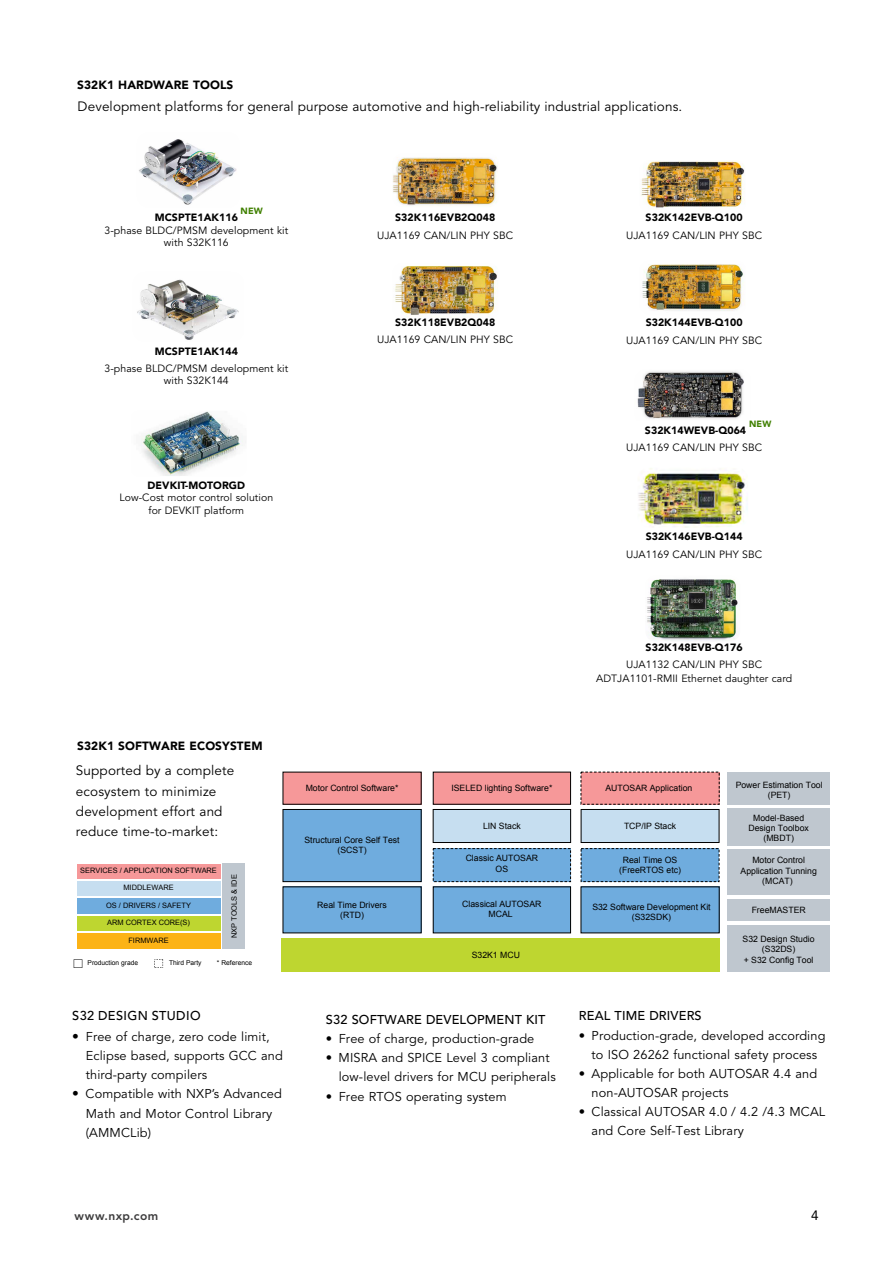
<style>
.page{position:relative;width:893px;height:1263px;background:#fff}
.page>*{position:absolute;margin:0;border:0;box-sizing:border-box;transform-origin:0 0}
.Body_Text{font:13.5px/20.2px "Avenir LT Std";letter-spacing:.01em;color:#000}
.Headline{font:13.5px "Avenir LT Std";color:#000}
.t1{font:12.75px/19.2px "Avenir LT Std";letter-spacing:.01em;color:#000}
.t2{font:500 12.75px "Avenir LT Std";letter-spacing:.01em;color:#000}
.t3{font:500 12.75px "Avenir LT Std";letter-spacing:.03em;color:#000}
.URLBackPage{font:800 12px "Avenir LT Std";letter-spacing:.035em;color:#3d3c3d}
.Body_Text_Header{font:900 11.85px "Avenir LT Std";letter-spacing:.01em;color:#000}
.Table_Body_Text{font:10.5px/17.2px "Avenir LT Std";letter-spacing:.005em;color:#000;text-align:center}
.Table_Body_Text-2{font:900 10.5px "Avenir LT Std";letter-spacing:.005em;color:#000}
.t4{font:900 9px "Avenir LT Std";letter-spacing:.015em;color:#408002}
.t5{font:8.7px/10.5px "Arial";color:#000;text-align:center}
.t6{font:8.7px/10.5px "Arial";color:#000;text-align:center}
.t7{font:7.35px "Arial";color:#000}
.t8{font:6.6px "Arial";color:#000}
.s1{font-weight:900}
.s2{font-size:13.5px}
.s3{font-style:inherit}
</style>
<div class="page">
<img style="left:139px;top:139px;width:98px;height:66px">
<img style="left:393px;top:157px;width:105px;height:50px">
<img style="left:641px;top:161px;width:104px;height:47px">
<img style="left:137px;top:279px;width:102px;height:61px">
<img style="left:395px;top:266px;width:103px;height:51px">
<img style="left:642px;top:264px;width:101px;height:47px">
<img style="left:141px;top:411px;width:102px;height:65px">
<img style="left:637px;top:371px;width:107px;height:48px">
<img style="left:638px;top:468px;width:110px;height:60px">
<img style="left:647px;top:579px;width:92px;height:62px">
<div style="left:282px;top:938px;width:438px;height:33px;background:#bed630"></div>
<div style="left:283px;top:887px;width:138px;height:46px;background:#6facde"></div>
<div style="left:283px;top:809px;width:138px;height:73px;background:#6facde"></div>
<div style="left:283px;top:809px;width:138px;height:73px;border:1px solid #000"></div>
<div style="left:433px;top:848px;width:138px;height:34px;background:#6facde"></div>
<div style="left:433px;top:848px;width:138px;height:34px;border:1px dashed #000"></div>
<div style="left:581px;top:848px;width:138px;height:34px;background:#6facde"></div>
<div style="left:581px;top:848px;width:138px;height:34px;border:1px dashed #000"></div>
<div style="left:433px;top:809px;width:138px;height:33px;background:#c6def0"></div>
<div style="left:433px;top:809px;width:138px;height:34px;border:1px solid #000"></div>
<div style="left:581px;top:809px;width:138px;height:33px;background:#c6def0"></div>
<div style="left:581px;top:809px;width:138px;height:34px;border:1px solid #000"></div>
<div style="left:283px;top:772px;width:138px;height:32px;background:#f69899"></div>
<div style="left:433px;top:772px;width:138px;height:32px;background:#f69899"></div>
<div style="left:581px;top:772px;width:138px;height:32px;background:#f69899"></div>
<div style="left:77px;top:864px;width:143px;height:14px;background:#f69899"></div>
<div style="left:77px;top:881px;width:143px;height:15px;background:#c6def0"></div>
<div style="left:77px;top:898px;width:143px;height:16px;background:#6facde"></div>
<div style="left:77px;top:916px;width:143px;height:15px;background:#bed630"></div>
<div style="left:77px;top:933px;width:143px;height:16px;background:#fcb316"></div>
<div style="left:222px;top:864px;width:23px;height:85px;background:#bfc7cf"></div>
<div style="left:727px;top:925px;width:103px;height:46px;background:#bfc7cf"></div>
<div style="left:727px;top:899px;width:103px;height:22px;background:#bfc7cf"></div>
<div style="left:727px;top:849px;width:103px;height:46px;background:#bfc7cf"></div>
<div style="left:727px;top:809px;width:103px;height:37px;background:#bfc7cf"></div>
<div style="left:727px;top:772px;width:103px;height:32px;background:#bfc7cf"></div>
<div style="left:433px;top:887px;width:138px;height:46px;background:#6facde"></div>
<div style="left:581px;top:887px;width:138px;height:46px;background:#6facde"></div>
<svg style="left:74px;top:959px;width:8px;height:9px"></svg>
<svg style="left:154px;top:959px;width:9px;height:9px"></svg>
<p class="Body_Text_Header" style="left:77px;top:77px;width:158px">S32K1 HARDWARE TOOLS</p>
<p class="Body_Text" style="left:78px;top:97px;width:606px">Development platforms for general purpose automotive and high-reliability industrial applications.</p>
<p class="t4" style="left:241px;top:206px;width:24px">NEW</p>
<p class="Table_Body_Text" style="left:105px;top:212px;width:185px;line-height:12.5px"><span class="s1">MCSPTE1AK116<br></span>3-phase BLDC/PMSM development kit with S32K116</p>
<p class="Table_Body_Text-2" style="left:395px;top:211px;width:102px">S32K116EVB2Q048</p>
<p class="Table_Body_Text" style="left:377px;top:227px;width:137px">UJA1169 CAN/LIN PHY SBC</p>
<p class="Table_Body_Text-2" style="left:646px;top:211px;width:98px">S32K142EVB-Q100</p>
<p class="Table_Body_Text" style="left:626px;top:227px;width:137px">UJA1169 CAN/LIN PHY SBC</p>
<p class="Table_Body_Text" style="left:105px;top:343px;width:185px"><span class="s1">MCSPTE1AK144<br></span>3-phase BLDC/PMSM development kit</p>
<p class="Table_Body_Text" style="left:164px;top:372px;width:66px">with S32K144</p>
<p class="Table_Body_Text" style="left:120px;top:479px;width:155px;line-height:12.5px"><span class="s1">DEVKIT-MOTORGD<br></span>Low-Cost motor control solution for DEVKIT platform</p>
<p class="Table_Body_Text" style="left:377px;top:314px;width:137px"><span class="s1">S32K118EVB2Q048<br></span>UJA1169 CAN/LIN PHY SBC</p>
<p class="Table_Body_Text" style="left:626px;top:314px;width:137px"><span class="s1">S32K144EVB-Q100<br></span>UJA1169 CAN/LIN PHY SBC</p>
<p class="t4" style="left:749px;top:419px;width:24px">NEW</p>
<p class="Table_Body_Text" style="left:626px;top:422px;width:137px"><span class="s1">S32K14WEVB-Q064<br></span>UJA1169 CAN/LIN PHY SBC</p>
<p class="Table_Body_Text" style="left:626px;top:528px;width:137px"><span class="s1">S32K146EVB-Q144<br></span>UJA1169 CAN/LIN PHY SBC</p>
<p class="Body_Text_Header" style="left:77px;top:739px;width:187px">S32K1 SOFTWARE ECOSYSTEM</p>
<p class="Body_Text" style="left:76px;top:761px;width:160px">Supported by a complete ecosystem to minimize development effort and reduce time-to-market:</p>
<p class="t7" style="left:80px;top:865px;width:138px">SERVICES / APPLICATION SOFTWARE</p>
<p class="t7" style="left:123px;top:883px;width:52px">MIDDLEWARE</p>
<p class="t7" style="left:106px;top:901px;width:86px">OS / DRIVERS / SAFETY</p>
<p class="t7" style="left:107px;top:918px;width:84px">ARM CORTEX CORE(S)</p>
<p class="t7" style="left:128px;top:935px;width:42px">FIRMWARE</p>
<p class="t8" style="left:88px;top:959px;width:52px">Production grade</p>
<p class="t8" style="left:169px;top:959px;width:34px">Third Party</p>
<p class="t8" style="left:217px;top:959px;width:37px">* Reference</p>
<p class="t7" style="left:230px;top:938px;width:65px;rotate:-90deg">NXP TOOLS &amp; IDE</p>
<p class="t3" style="left:72px;top:1009px;width:130px">S32 DESIGN STUDIO</p>
<p class="t1" style="left:86px;top:1027px;width:199px;text-indent:-13px"><span class="s2">•</span> Free of charge, zero code limit,<br>Eclipse based, supports GCC and third-party compilers</p>
<p class="t1" style="left:86px;top:1085px;width:198px;text-indent:-14px"><span class="s2">•</span> Compatible with NXP’s Advanced<br>Math and Motor Control Library (AMMCLib)</p>
<p class="Table_Body_Text-2" style="left:646px;top:641px;width:98px">S32K148EVB-Q176</p>
<p class="Table_Body_Text" style="left:596px;top:658px;width:197px;line-height:13.5px">UJA1132 CAN/LIN PHY SBC<br>ADTJA1101-RMII Ethernet daughter card</p>
<p class="t5" style="left:306px;top:783px;width:94px">Motor Control Software*</p>
<p class="t5" style="left:451px;top:783px;width:102px">ISELED lighting Software*</p>
<p class="t5" style="left:605px;top:783px;width:88px">AUTOSAR Application</p>
<p class="t5" style="left:304px;top:834px;width:97px">Structural Core Self Test <span class="s3">(SCST)</span></p>
<p class="t5" style="left:317px;top:899px;width:71px">Real Time Drivers <span class="s3">(RTD)</span></p>
<p class="t5" style="left:483px;top:820px;width:39px">LIN Stack</p>
<p class="t5" style="left:624px;top:820px;width:54px">TCP/IP Stack</p>
<p class="t5" style="left:466px;top:853px;width:74px">Classic AUTOSAR<br>OS</p>
<p class="t5" style="left:619px;top:854px;width:63px">Real Time OS (FreeRTOS etc)</p>
<p class="t5" style="left:462px;top:899px;width:81px">Classical AUTOSAR<br>MCAL</p>
<p class="t5" style="left:592px;top:901px;width:120px"><span class="s3">S32</span> Software Development Kit <span class="s3">(S32SDK)</span></p>
<p class="t5" style="left:472px;top:950px;width:50px">S32K1 MCU</p>
<p class="t6" style="left:736px;top:779px;width:88px">P<span class="s3">ower</span> Estimation Tool (PET)</p>
<p class="t5" style="left:748px;top:812px;width:62px">Model-Based<br>Design Toolbox (MBDT)</p>
<p class="t5" style="left:740px;top:855px;width:78px">Motor Control<br>Application Tunning (MCAT)</p>
<p class="t5" style="left:752px;top:905px;width:56px">FreeMASTER</p>
<p class="t6" style="left:743px;top:933px;width:73px"><span class="s3">S32 Design Studio </span>(S32DS)<br>+ S32 Config Tool</p>
<p class="t2" style="left:326px;top:1012px;width:221px">S32 SOFTWARE DEVELOPMENT KIT</p>
<p class="t1" style="left:326px;top:1029px;width:210px">• Free of charge, production-grade</p>
<p class="t1" style="left:339px;top:1048px;width:219px;text-indent:-13px">• MISRA and SPICE Level 3 compliant low-level drivers for MCU peripherals</p>
<p class="t1" style="left:326px;top:1087px;width:182px">• Free RTOS operating system</p>
<p class="t2" style="left:579px;top:1008px;width:124px">REAL TIME DRIVERS</p>
<p class="t1" style="left:579px;top:1026px;width:248px;text-align:center">• Production-grade, developed according to ISO 26262 functional safety process</p>
<p class="t1" style="left:592px;top:1064px;width:227px;text-indent:-13px">• Applicable for both AUTOSAR 4.4 and non-AUTOSAR projects</p>
<p class="t1" style="left:592px;top:1102px;width:235px;text-indent:-13px">• Classical AUTOSAR 4.0 / 4.2 /4.3 MCAL and Core Self-Test Library</p>
<p class="URLBackPage" style="left:74px;top:1209px;width:85px">www.nxp.com</p>
<p class="Headline" style="left:811px;top:1207px;width:9px">4</p>
</div>
